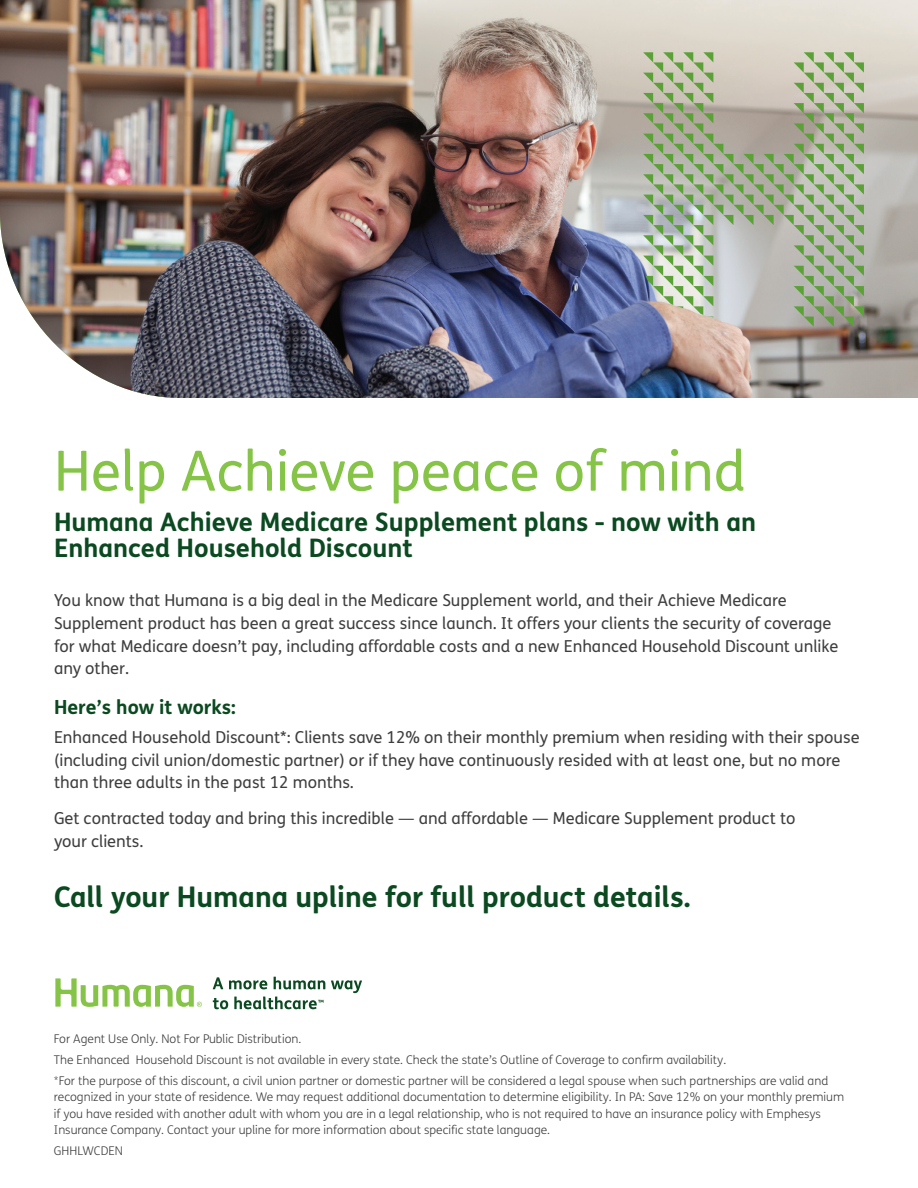
<style>
.page{position:relative;width:918px;height:1188px;background:#fff}
.page>*{position:absolute;margin:0;border:0;box-sizing:border-box;transform-origin:0 0}
.t1{font:55.5px "FS Humana";color:#85c447}
.t2{font:700 28.5px "FS Humana";color:#0b4920}
.t3{font:700 25.5px/26.4px "FS Humana";color:#0b4920}
.t4{font:700 19.5px "FS Humana";color:#0b4920}
.t5{font:16.5px/22.5px "FS Humana";color:#3e3e3f}
.t6{font:300 12px/20.9px "FS Humana";color:#3e3e3f}
</style>
<div class="page">
<img style="left:0;top:0;width:918px;height:398px">
<svg style="left:213px;top:977px;width:10px;height:12px"></svg>
<svg style="left:229px;top:980px;width:38px;height:9px"></svg>
<svg style="left:274px;top:977px;width:51px;height:12px"></svg>
<svg style="left:331px;top:980px;width:31px;height:13px"></svg>
<svg style="left:213px;top:998px;width:15px;height:11px"></svg>
<svg style="left:234px;top:997px;width:90px;height:12px"></svg>
<svg style="left:55px;top:978px;width:147px;height:29px"></svg>
<svg style="left:643px;top:52px;width:221px;height:275px;background:#aeb7a0"></svg>
<h1 class="t1" style="left:54px;top:433px;width:693px">Help Achieve peace of mind</h1>
<h3 class="t3" style="left:54px;top:507px;width:704px">Humana Achieve Medicare Supplement plans - now with an<br>Enhanced Household Discount</h3>
<p class="t5" style="left:54px;top:589px;width:786px">You know that Humana is a big deal in the Medicare Supplement world, and their Achieve Medicare Supplement product has been a great success since launch. It offers your clients the security of coverage for what Medicare doesn’t pay, including affordable costs and a new Enhanced Household Discount unlike any other.</p>
<h3 class="t4" style="left:54px;top:692px;width:183px">Here’s how it works:</h3>
<p class="t5" style="left:54px;top:726px;width:807px">Enhanced Household Discount*: Clients save 12% on their monthly premium when residing with their spouse (including civil union/domestic partner) or if they have continuously resided with at least one, but no more than three adults in the past 12 months.</p>
<h3 class="t5" style="left:54px;top:807px;width:743px">Get contracted today and bring this incredible — and affordable — Medicare Supplement product to your clients.</h3>
<h2 class="t2" style="left:54px;top:875px;width:638px">Call your Humana upline for full product details.</h2>
<p class="t6" style="left:54px;top:1028px;width:776px">For Agent Use Only. Not For Public Distribution.<br>The Enhanced Household Discount is not available in every state. Check the state’s Outline of Coverage to confirm availability.<br>*For the purpose of this discount, a civil union partner or domestic partner will be considered a legal spouse when such partnerships are valid and</p>
<p class="t6" style="left:54px;top:1088px;width:792px;line-height:16.5px">recognized in your state of residence. We may request additional documentation to determine eligibility. In PA: Save 12% on your monthly premium if you have resided with another adult with whom you are in a legal relationship, who is not required to have an insurance policy with Emphesys<br>Insurance Company. Contact your upline for more information about specific state language.</p>
<p class="t6" style="left:54px;top:1140px;width:71px">GHHLWCDEN</p>
</div>
